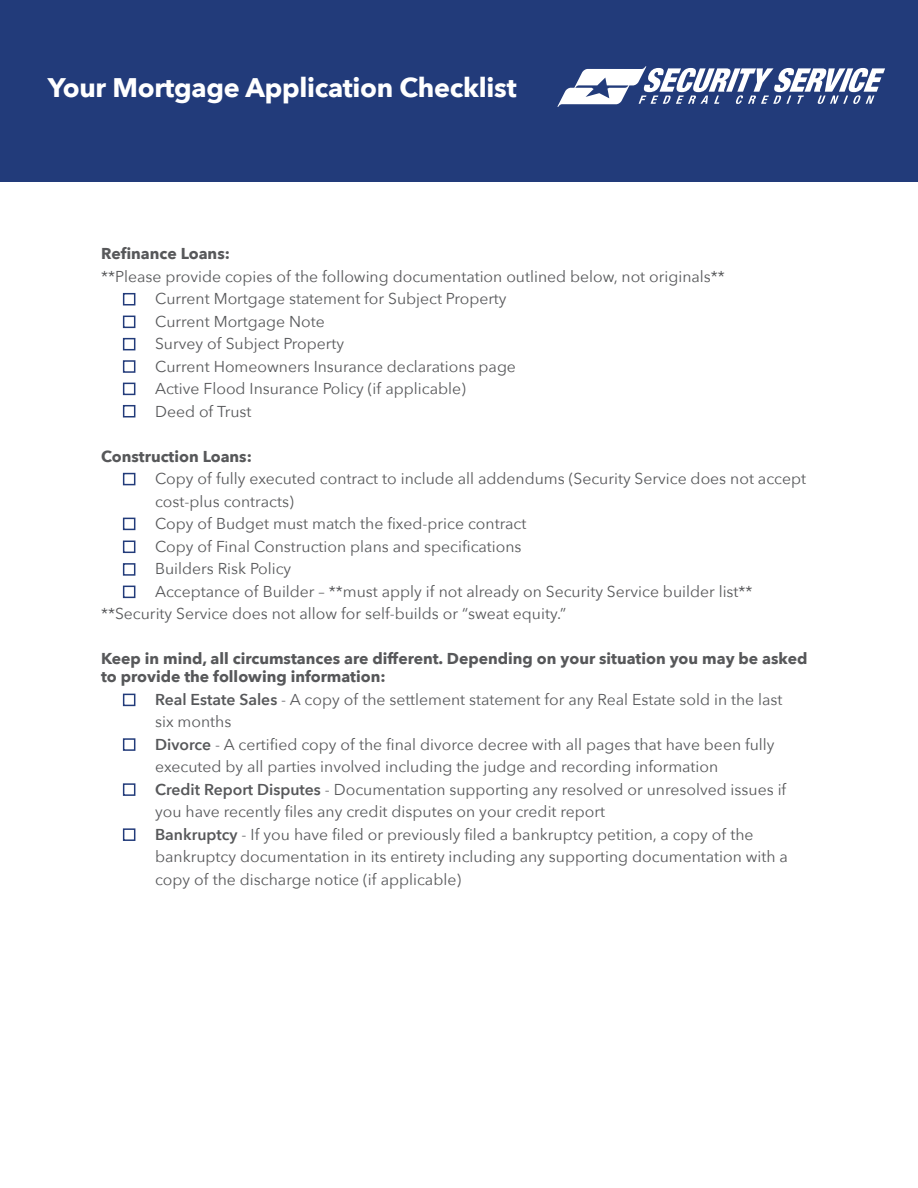
<style>
.page{position:relative;width:918px;height:1188px;background:#fff}
.page>*{position:absolute;margin:0;border:0;box-sizing:border-box;transform-origin:0 0}
.t1{font:700 26.85px "Avenir Next";letter-spacing:-.01em;color:#fff}
.t2{font:15.75px/22.5px "Avenir Next";color:#57585a}
.t3{font:700 15.75px/18px "Avenir Next";color:#57585a}
.s1{font-weight:600}
</style>
<div class="page">
<div style="left:0;top:0;width:918px;height:182px;background:#223b7a"></div>
<div style="left:123px;top:293px;width:12px;height:12px;border:2px solid #223b7a"></div>
<div style="left:123px;top:360px;width:12px;height:13px;border:2px solid #223b7a"></div>
<div style="left:123px;top:473px;width:12px;height:12px;border:2px solid #223b7a"></div>
<div style="left:123px;top:518px;width:12px;height:12px;border:2px solid #223b7a"></div>
<div style="left:123px;top:541px;width:12px;height:12px;border:2px solid #223b7a"></div>
<div style="left:123px;top:586px;width:12px;height:12px;border:2px solid #223b7a"></div>
<div style="left:123px;top:694px;width:12px;height:12px;border:2px solid #223b7a"></div>
<div style="left:123px;top:316px;width:12px;height:12px;border:2px solid #223b7a"></div>
<div style="left:123px;top:338px;width:12px;height:12px;border:2px solid #223b7a"></div>
<div style="left:123px;top:383px;width:12px;height:12px;border:2px solid #223b7a"></div>
<div style="left:123px;top:405px;width:12px;height:12px;border:2px solid #223b7a"></div>
<div style="left:123px;top:563px;width:12px;height:13px;border:2px solid #223b7a"></div>
<div style="left:123px;top:738px;width:12px;height:13px;border:2px solid #223b7a"></div>
<div style="left:123px;top:783px;width:12px;height:13px;border:2px solid #223b7a"></div>
<div style="left:123px;top:828px;width:12px;height:13px;border:2px solid #223b7a"></div>
<svg style="left:557px;top:66px;width:328px;height:41px"></svg>
<h1 class="t1" style="left:48px;top:64px;width:470px">Your Mortgage Application Checklist</h1>
<p class="t3" style="left:101px;top:244px;width:130px">Refinance Loans:</p>
<p class="t2" style="left:155px;top:264px;width:571px;text-indent:-54px">**Please provide copies of the following documentation outlined below, not originals** Current Mortgage statement for Subject Property<br>Current Mortgage Note<br>Survey of Subject Property<br>Current Homeowners Insurance declarations page<br>Active Flood Insurance Policy (if applicable)<br>Deed of Trust</p>
<p class="t3" style="left:101px;top:447px;width:152px">Construction Loans:</p>
<p class="t2" style="left:155px;top:467px;width:653px">Copy of fully executed contract to include all addendums (Security Service does not accept</p>
<p class="t2" style="left:155px;top:489px;width:140px">cost-plus contracts)</p>
<p class="t2" style="left:155px;top:512px;width:373px">Copy of Budget must match the fixed-price contract</p>
<p class="t2" style="left:155px;top:534px;width:368px">Copy of Final Construction plans and specifications</p>
<p class="t2" style="left:155px;top:557px;width:138px">Builders Risk Policy</p>
<p class="t2" style="left:155px;top:579px;width:599px">Acceptance of Builder – **must apply if not already on Security Service builder list**</p>
<p class="t2" style="left:101px;top:602px;width:467px">**Security Service does not allow for self-builds or “sweat equity.”</p>
<p class="t3" style="left:101px;top:650px;width:708px">Keep in mind, all circumstances are different. Depending on your situation you may be asked to provide the following information:</p>
<p class="t2" style="left:155px;top:687px;width:634px"><span class="s1">Real Estate Sales</span> - A copy of the settlement statement for any Real Estate sold in the last six months<br><span class="s1">Divorce</span> - A certified copy of the final divorce decree with all pages that have been fully executed by all parties involved including the judge and recording information<br><span class="s1">Credit Report Disputes</span> - Documentation supporting any resolved or unresolved issues if you have recently files any credit disputes on your credit report<br><span class="s1">Bankruptcy</span> - If you have filed or previously filed a bankruptcy petition, a copy of the bankruptcy documentation in its entirety including any supporting documentation with a copy of the discharge notice (if applicable)</p>
</div>
